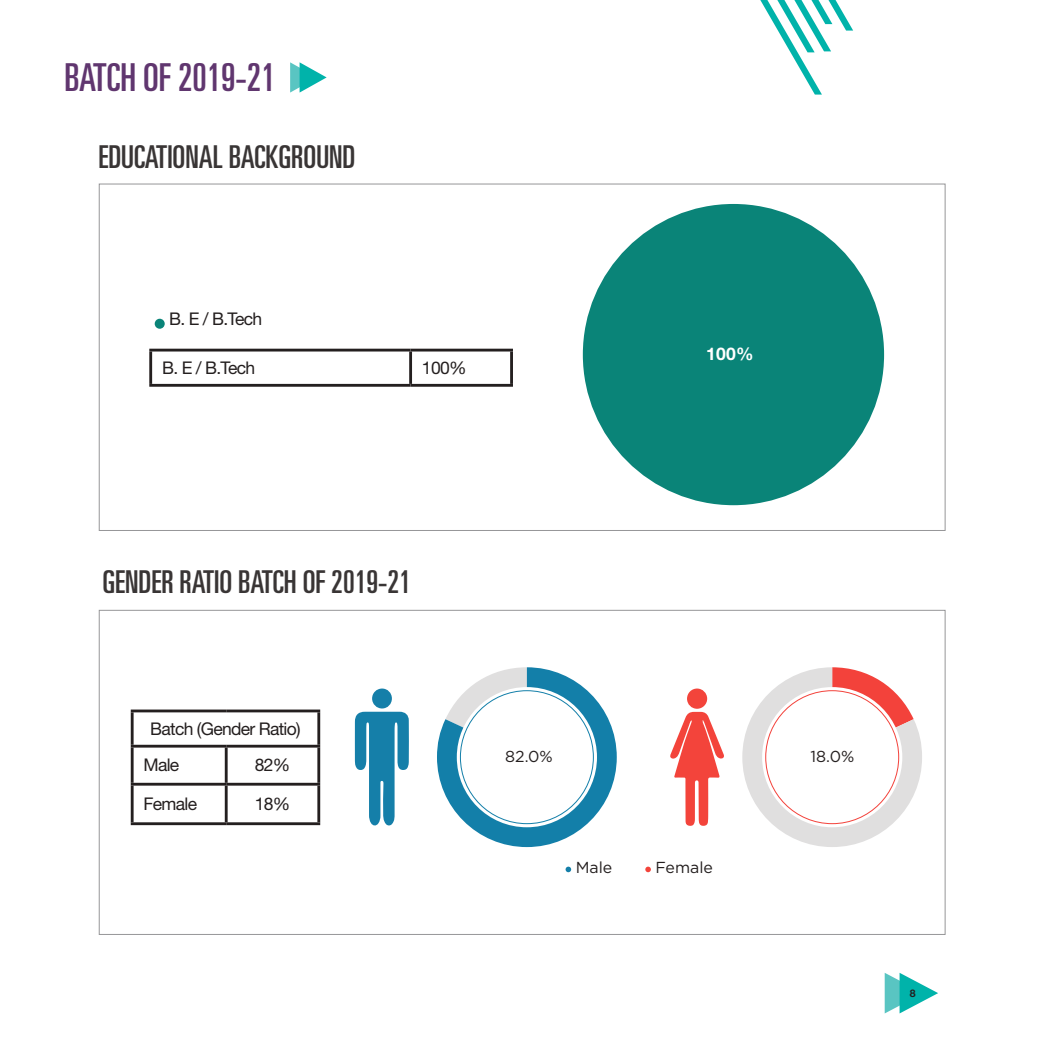
<style>
.page{position:relative;width:1042px;height:1042px;background:#fff}
.page>*{position:absolute;margin:0;border:0;box-sizing:border-box;transform-origin:0 0}
.t1{font:ultra-condensed 38.5px "Univers LT Std";color:#60366f}
.t2{font:ultra-condensed 31.5px "Univers LT Std";color:#393535}
.t3{font:17.5px/36.6px "Helvetica Neue LT Std";letter-spacing:-.04em;color:#241f1f}
.t4{font:700 17.5px "Helvetica Neue LT Std";color:#fff}
.t5{font:15.92px "Gotham";color:#241f1f}
.t6{font:700 10.5px "Helvetica Neue LT Std";color:#241f1f}
</style>
<div class="page">
<svg style="left:884px;top:973px;width:54px;height:40px"></svg>
<svg style="left:760px;top:0;width:93px;height:95px"></svg>
<svg style="left:290px;top:62px;width:37px;height:31px"></svg>
<hr style="left:131px;top:709px;width:95px;height:3px;background:#241f1f">
<hr style="left:131px;top:712px;width:3px;height:33px;background:#241f1f">
<hr style="left:226px;top:709px;width:94px;height:3px;background:#241f1f">
<hr style="left:317px;top:712px;width:3px;height:33px;background:#241f1f">
<hr style="left:131px;top:745px;width:95px;height:2px;background:#241f1f">
<hr style="left:131px;top:747px;width:3px;height:36px;background:#241f1f">
<hr style="left:226px;top:745px;width:94px;height:2px;background:#241f1f">
<hr style="left:225px;top:747px;width:3px;height:36px;background:#241f1f">
<hr style="left:317px;top:747px;width:3px;height:36px;background:#241f1f">
<hr style="left:131px;top:783px;width:95px;height:2px;background:#241f1f">
<hr style="left:131px;top:785px;width:3px;height:37px;background:#241f1f">
<hr style="left:226px;top:783px;width:94px;height:2px;background:#241f1f">
<hr style="left:225px;top:785px;width:3px;height:37px;background:#241f1f">
<hr style="left:317px;top:785px;width:3px;height:37px;background:#241f1f">
<hr style="left:131px;top:822px;width:95px;height:3px;background:#241f1f">
<hr style="left:226px;top:822px;width:94px;height:3px;background:#241f1f">
<svg style="left:437px;top:667px;width:180px;height:180px"></svg>
<svg style="left:742px;top:667px;width:180px;height:180px"></svg>
<svg style="left:762px;top:687px;width:140px;height:140px"></svg>
<div style="left:766px;top:691px;width:132px;height:132px;background:#fff;border-radius:50%"></div>
<div style="left:457px;top:687px;width:140px;height:140px;background:#fff;border-radius:50%"></div>
<svg style="left:670px;top:712px;width:54px;height:114px"></svg>
<div style="left:687px;top:688px;width:20px;height:21px;background:#f3443b;border-radius:50%"></div>
<svg style="left:355px;top:712px;width:54px;height:114px"></svg>
<div style="left:372px;top:688px;width:20px;height:20px;background:#157fa9;border-radius:50%"></div>
<svg style="left:565px;top:866px;width:6px;height:6px"></svg>
<svg style="left:645px;top:866px;width:6px;height:6px"></svg>
<hr style="left:149px;top:349px;width:262px;height:2px;background:#241f1f">
<hr style="left:149px;top:351px;width:3px;height:33px;background:#241f1f">
<hr style="left:411px;top:349px;width:102px;height:2px;background:#241f1f">
<hr style="left:409px;top:351px;width:3px;height:33px;background:#241f1f">
<hr style="left:510px;top:351px;width:3px;height:33px;background:#241f1f">
<hr style="left:149px;top:384px;width:262px;height:3px;background:#241f1f">
<hr style="left:411px;top:384px;width:102px;height:3px;background:#241f1f">
<div style="left:583px;top:204px;width:301px;height:301px;background:#0a8478;border-radius:50%"></div>
<div style="left:155px;top:319px;width:10px;height:10px;background:#0a8478;border-radius:50%"></div>
<h1 class="t1" style="left:65px;top:55px;width:212px">BATCH OF 2019-21</h1>
<h2 class="t2" style="left:98px;top:139px;width:258px">EDUCATIONAL BACKGROUND</h2>
<p class="t3" style="left:169px;top:300px;width:95px">B. E / B.Tech</p>
<p class="t3" style="left:162px;top:349px;width:95px">B. E / B.Tech</p>
<p class="t3" style="left:422px;top:349px;width:46px">100%</p>
<p class="t4" style="left:706px;top:342px;width:49px">100%</p>
<h2 class="t2" style="left:102px;top:563px;width:310px">GENDER RATIO BATCH OF 2019-21</h2>
<p class="t3" style="left:144px;top:710px;width:159px;text-indent:7px">Batch (Gender Ratio)<br>Male</p>
<p class="t3" style="left:255px;top:747px;width:37px">82%</p>
<p class="t3" style="left:144px;top:785px;width:55px">Female</p>
<p class="t3" style="left:255px;top:785px;width:37px">18%</p>
<p class="t5" style="left:505px;top:746px;width:49px">82.0%</p>
<p class="t5" style="left:810px;top:746px;width:45px">18.0%</p>
<p class="t5" style="left:576px;top:857px;width:38px">Male</p>
<p class="t5" style="left:655px;top:857px;width:59px">Female</p>
<p class="t6" style="left:910px;top:986px;width:7px">8</p>
</div>
